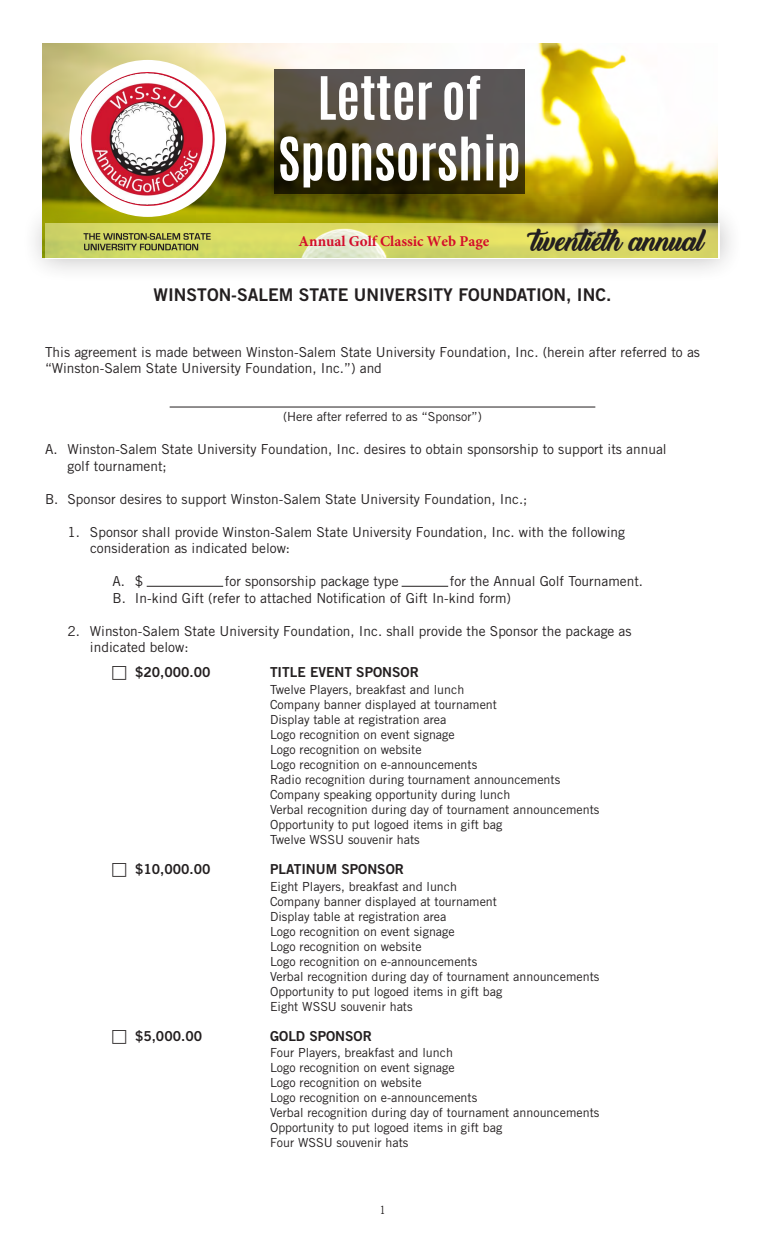
<style>
.page{position:relative;width:765px;height:1260px;background:#fff}
.page>*{position:absolute;margin:0;border:0;box-sizing:border-box;transform-origin:0 0}
.t1{font:27.5px "Backto Black Bold Demo";color:#231f20}
.t2{font:17.5px "Trade Gothic Bold Two";color:#231f20}
.t3{font:700 15px "Minion Pro";color:#d30d2b}
.t4{font:13.75px/16.5px "Trade Gothic";color:#231f20}
.t5{font:13.75px "Trade Gothic Bold Two";color:#231f20}
.t6{font:12.5px/15px "Trade Gothic";color:#231f20}
.t7{font:11.25px "Trade Gothic Cond Eighteen";color:#231f20}
</style>
<div class="page">
<img style="left:43px;top:43px;width:675px;height:156px">
<div style="left:21px;top:199px;width:724px;height:84px;background:#231f20;opacity:.75"></div>
<svg style="left:45px;top:224px;width:675px;height:35px;background:#d9da73"></svg>
<svg style="left:70px;top:66px;width:156px;height:151px"></svg>
<img style="left:79px;top:72px;width:135px;height:142px">
<div style="left:274px;top:70px;width:251px;height:124px;background:#231f20;opacity:.75"></div>
<svg style="left:280px;top:134px;width:238px;height:53px"></svg>
<svg style="left:321px;top:76px;width:159px;height:44px"></svg>
<svg style="left:83px;top:233px;width:128px;height:17px;background:#989b4e"></svg>
<hr style="left:170px;top:407px;width:425px;height:1px;background:#231f20">
<hr style="left:147px;top:586px;width:76px;height:1px;background:#231f20">
<hr style="left:402px;top:586px;width:46px;height:1px;background:#231f20">
<p class="t3" style="left:299px;top:232px;width:192px">Annual Golf Classic Web Page</p>
<h1 class="t1" style="left:533px;top:225px;width:173px">twentieth annual</h1>
<h2 class="t2" style="left:154px;top:284px;width:459px">WINSTON-SALEM STATE UNIVERSITY FOUNDATION, INC.</h2>
<p class="t4" style="left:45px;top:343px;width:657px">This agreement is made between Winston-Salem State University Foundation, Inc. (herein after referred to as “Winston-Salem State University Foundation, Inc.”) and</p>
<p class="t6" style="left:283px;top:409px;width:200px">(Here after referred to as “Sponsor”)</p>
<p class="t4" style="left:67px;top:441px;width:601px;text-indent:-22px">A. Winston-Salem State University Foundation, Inc. desires to obtain sponsorship to support its annual golf tournament;</p>
<p class="t4" style="left:45px;top:490px;width:484px">B. Sponsor desires to support Winston-Salem State University Foundation, Inc.;</p>
<p class="t4" style="left:90px;top:523px;width:537px;text-indent:-23px">1. Sponsor shall provide Winston-Salem State University Foundation, Inc. with the following consideration as indicated below:</p>
<p class="t4" style="left:112px;top:573px;width:32px">A. $</p>
<p class="t4" style="left:225px;top:573px;width:175px">for sponsorship package type</p>
<p class="t4" style="left:112px;top:573px;width:532px;text-indent:337px">for the Annual Golf Tournament.<br>B. In-kind Gift (refer to attached Notification of Gift In-kind form)</p>
<p class="t4" style="left:90px;top:622px;width:543px;text-indent:-22px">2. Winston-Salem State University Foundation, Inc. shall provide the Sponsor the package as indicated below:</p>
<p class="t5" style="left:135px;top:664px;width:77px">$20,000.00</p>
<p class="t5" style="left:270px;top:664px;width:150px">TITLE EVENT SPONSOR</p>
<p class="t6" style="left:270px;top:682px;width:331px">Twelve Players, breakfast and lunch<br>Company banner displayed at tournament<br>Display table at registration area<br>Logo recognition on event signage<br>Logo recognition on website<br>Logo recognition on e-announcements<br>Radio recognition during tournament announcements Company speaking opportunity during lunch<br>Verbal recognition during day of tournament announcements Opportunity to put logoed items in gift bag<br>Twelve WSSU souvenir hats</p>
<p class="t5" style="left:135px;top:861px;width:77px">$10,000.00</p>
<p class="t5" style="left:270px;top:861px;width:136px">PLATINUM SPONSOR</p>
<p class="t6" style="left:270px;top:878px;width:331px">Eight Players, breakfast and lunch<br>Company banner displayed at tournament<br>Display table at registration area<br>Logo recognition on event signage<br>Logo recognition on website<br>Logo recognition on e-announcements<br>Verbal recognition during day of tournament announcements Opportunity to put logoed items in gift bag<br>Eight WSSU souvenir hats</p>
<p class="t5" style="left:135px;top:1027px;width:69px">$5,000.00</p>
<p class="t5" style="left:270px;top:1027px;width:103px">GOLD SPONSOR</p>
<p class="t6" style="left:270px;top:1045px;width:331px">Four Players, breakfast and lunch<br>Logo recognition on event signage<br>Logo recognition on website<br>Logo recognition on e-announcements<br>Verbal recognition during day of tournament announcements Opportunity to put logoed items in gift bag<br>Four WSSU souvenir hats</p>
<p class="t7" style="left:380px;top:1204px;width:6px">1</p>
</div>
